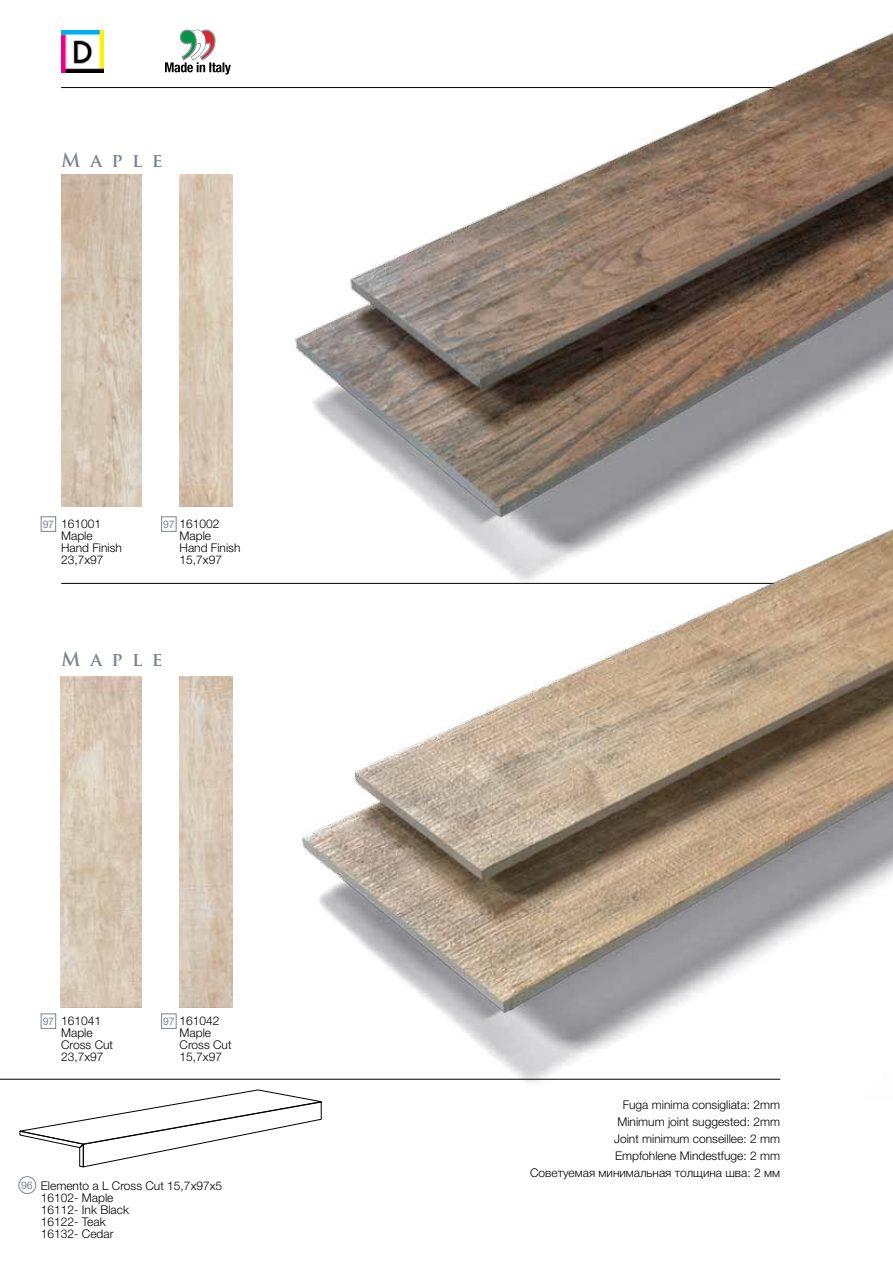
<style>
.page{position:relative;width:893px;height:1263px;background:#fff}
.page>*{position:absolute;margin:0;border:0;box-sizing:border-box;transform-origin:0 0}
.t1{font:700 18.75px "Trajan Pro";letter-spacing:.5em;color:#7b8492}
.t2{font:300 12px/12px "Helvetica Neue LT Std";color:#000}
.t3{font:300 12px "Helvetica Neue LTCYR";color:#000}
.t4{font:10.5px "Helvetica Neue LT Std";letter-spacing:-.02em;color:#7b8492}
</style>
<div class="page">
<img style="left:61px;top:30px;width:43px;height:43px">
<hr style="left:61px;top:87px;width:713px;height:1px;background:#000">
<hr style="left:61px;top:583px;width:713px;height:1px;background:#000">
<hr style="left:0;top:1079px;width:780px;height:1px;background:#000">
<img style="left:61px;top:175px;width:80px;height:332px">
<div style="left:41px;top:516px;width:15px;height:16px;border:1px solid #7b8492"></div>
<div style="left:41px;top:1013px;width:15px;height:16px;border:1px solid #7b8492"></div>
<div style="left:161px;top:516px;width:16px;height:16px;border:1px solid #7b8492"></div>
<div style="left:161px;top:1013px;width:16px;height:16px;border:1px solid #7b8492"></div>
<img style="left:180px;top:175px;width:53px;height:332px">
<img style="left:179px;top:676px;width:54px;height:332px">
<img style="left:61px;top:676px;width:80px;height:332px">
<img style="left:238px;top:32px;width:655px;height:552px">
<img style="left:276px;top:527px;width:617px;height:556px">
<svg style="left:19px;top:1089px;width:303px;height:78px"></svg>
<svg style="left:165px;top:29px;width:66px;height:46px"></svg>
<div style="left:18px;top:1176px;width:18px;height:18px;border:1px solid #7b8492;border-radius:50%"></div>
<h1 class="t1" style="left:61px;top:149px;width:103px">Maple</h1>
<p class="t2" style="left:61px;top:518px;width:62px">161001<br>Maple<br>Hand Finish<br>23,7x97</p>
<p class="t4" style="left:43px;top:518px;width:13px">97</p>
<p class="t2" style="left:180px;top:518px;width:62px">161002<br>Maple<br>Hand Finish<br>15,7x97</p>
<p class="t4" style="left:163px;top:518px;width:13px">97</p>
<h1 class="t1" style="left:61px;top:648px;width:103px">Maple</h1>
<p class="t2" style="left:61px;top:1015px;width:54px">161041<br>Maple<br>Cross Cut<br>23,7x97</p>
<p class="t4" style="left:43px;top:1015px;width:13px">97</p>
<p class="t2" style="left:180px;top:1015px;width:54px">161042<br>Maple<br>Cross Cut<br>15,7x97</p>
<p class="t4" style="left:163px;top:1015px;width:13px">97</p>
<p class="t4" style="left:21px;top:1179px;width:13px">96</p>
<p class="t2" style="left:41px;top:1179px;width:183px">Elemento a L Cross Cut 15,7x97x5<br>16102- Maple<br>16112- Ink Black<br>16122- Teak<br>16132- Cedar</p>
<p class="t2" style="left:614px;top:1095px;width:168px;line-height:17.1px;text-align:justify;text-indent:9px">Fuga minima consigliata: 2mm Minimum joint suggested: 2mm Joint minimum conseillee: 2 mm Empfohlene Mindestfuge: 2 mm</p>
<p class="t3" style="left:530px;top:1166px;width:251px">Cоветуемая минимальная толщина шва: 2 мм</p>
</div>
